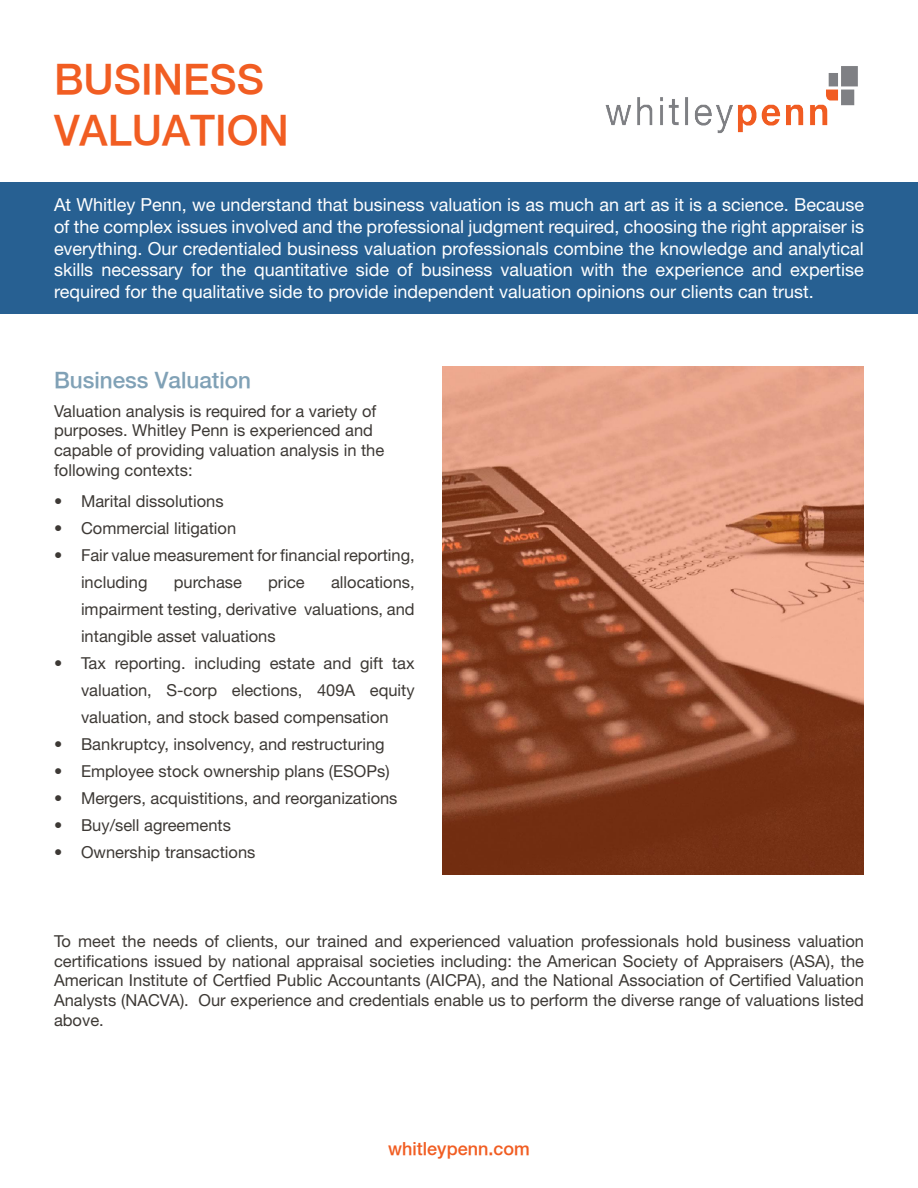
<style>
.page{position:relative;width:918px;height:1188px;background:#fff}
.page>*{position:absolute;margin:0;border:0;box-sizing:border-box;transform-origin:0 0}
.t1{font:500 42px "Helvetica Neue";color:#f15d22}
.t2{font:500 22.5px "Helvetica Neue";color:#80a1b6}
.t3{font:18px/21.6px "Helvetica Neue LT Pro";color:#fff;text-align:justify}
.t4{font:500 18px "Helvetica Neue";color:#f15d22}
.t5{font:16.5px/19.8px "Helvetica Neue LT Pro";color:#3d3935;text-align:justify}
</style>
<div class="page">
<div style="left:0;top:183px;width:918px;height:131px;background:#276092"></div>
<img style="left:605px;top:66px;width:253px;height:68px">
<img style="left:443px;top:367px;width:421px;height:508px">
<p class="t1" style="left:54px;top:54px;width:212px">BUSINESS</p>
<p class="t1" style="left:54px;top:105px;width:236px">VALUATION</p>
<p class="t3" style="left:54px;top:194px;width:812px">At Whitley Penn, we understand that business valuation is as much an art as it is a science. Because of the complex issues involved and the professional judgment required, choosing the right appraiser is everything. Our credentialed business valuation professionals combine the knowledge and analytical skills necessary for the quantitative side of business valuation with the experience and expertise required for the qualitative side to provide independent valuation opinions our clients can trust.</p>
<p class="t2" style="left:54px;top:367px;width:199px">Business Valuation</p>
<p class="t5" style="left:54px;top:400px;width:332px;text-align:left">Valuation analysis is required for a variety of purposes. Whitley Penn is experienced and capable of providing valuation analysis in the following contexts:</p>
<p class="t5" style="left:54px;top:491px;width:171px">• Marital dissolutions</p>
<p class="t5" style="left:54px;top:518px;width:184px">• Commercial litigation</p>
<p class="t5" style="left:81px;top:542px;width:335px;line-height:27px;text-indent:-27px">• Fair value measurement for financial reporting, including</p>
<p class="t5" style="left:81px;top:569px;width:335px;line-height:27px;text-indent:250px">allocations, impairment testing, derivative valuations, and intangible asset valuations</p>
<p class="t5" style="left:81px;top:650px;width:335px;line-height:27px;text-indent:-27px">• Tax reporting. including estate and gift tax valuation, S-corp elections, 409A equity valuation, and stock based compensation</p>
<p class="t5" style="left:54px;top:734px;width:332px">• Bankruptcy, insolvency, and restructuring</p>
<p class="t5" style="left:54px;top:761px;width:337px">• Employee stock ownership plans (ESOPs)</p>
<p class="t5" style="left:54px;top:788px;width:345px">• Mergers, acquistitions, and reorganizations</p>
<p class="t5" style="left:54px;top:815px;width:179px">• Buy/sell agreements</p>
<p class="t5" style="left:54px;top:842px;width:203px">• Ownership transactions</p>
<p class="t5" style="left:174px;top:572px;width:70px">purchase</p>
<p class="t5" style="left:268px;top:572px;width:38px">price</p>
<p class="t5" style="left:54px;top:931px;width:812px">To meet the needs of clients, our trained and experienced valuation professionals hold business valuation certifications issued by national appraisal societies including: the American Society of Appraisers (ASA), the American Institute of Certfied Public Accountants (AICPA), and the National Association of Certified Valuation Analysts (NACVA). Our experience and credentials enable us to perform the diverse range of valuations listed above.</p>
<p class="t4" style="left:388px;top:1138px;width:143px">whitleypenn.com</p>
</div>
